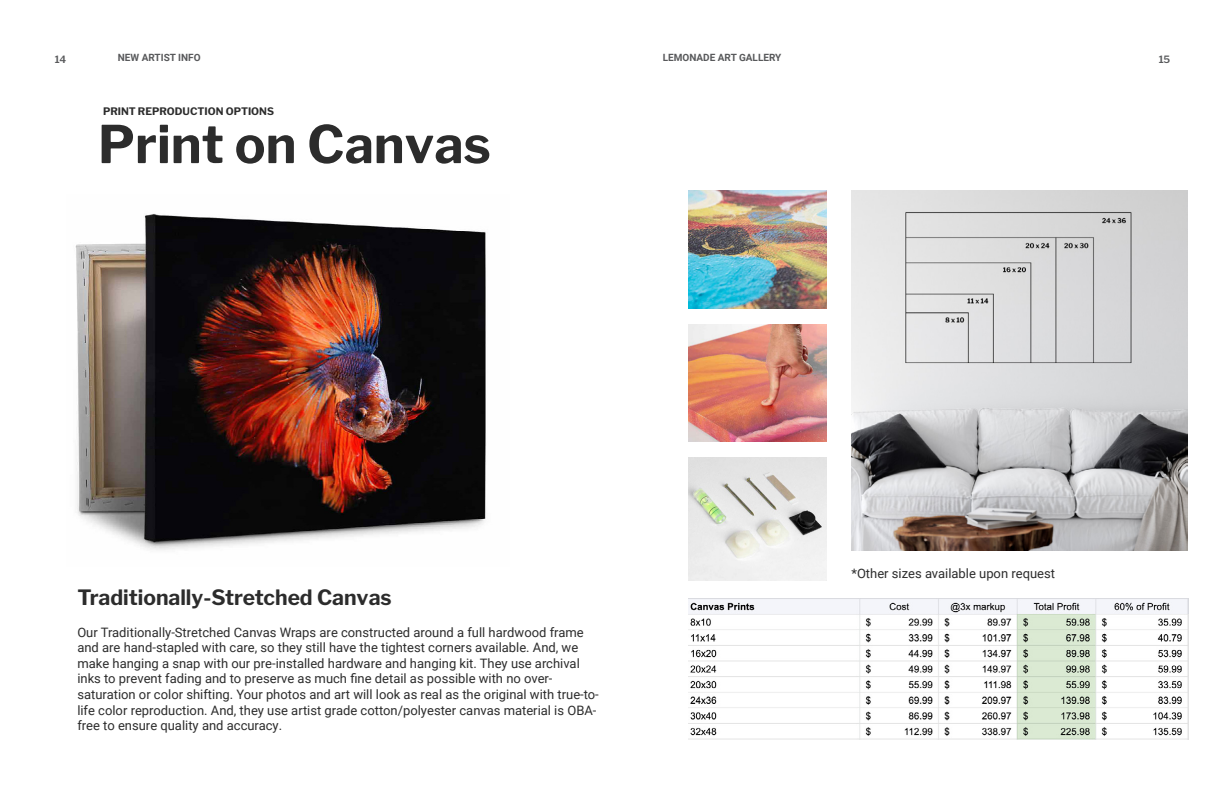
<style>
.page{position:relative;width:1224px;height:792px;background:#fff}
.page>*{position:absolute;margin:0;border:0;box-sizing:border-box;transform-origin:0 0}
.t1{font:700 51.8px "Libre Franklin";color:#2c2c2c}
.t2{font:700 21px "Libre Franklin";color:#2c2c2c}
.t3{font:13px/15.6px "Roboto";color:#2c2c2c}
.t4{font:700 10.3px "Libre Franklin";color:#2c2c2c}
.t5{font:700 10px "Roboto";color:#58595b}
.t6{font:600 10px "Libre Franklin";color:#58595b}
</style>
<div class="page">
<img style="left:689px;top:191px;width:137px;height:117px">
<img style="left:689px;top:324px;width:137px;height:117px">
<img style="left:689px;top:457px;width:137px;height:123px">
<img style="left:851px;top:190px;width:336px;height:360px">
<img style="left:75px;top:214px;width:411px;height:336px">
<img style="left:689px;top:598px;width:500px;height:142px">
<p class="t6" style="left:55px;top:54px;width:13px">14</p>
<p class="t5" style="left:118px;top:51px;width:84px">NEW ARTIST INFO</p>
<p class="t5" style="left:663px;top:51px;width:120px">LEMONADE ART GALLERY</p>
<p class="t6" style="left:1159px;top:54px;width:13px">15</p>
<p class="t4" style="left:103px;top:105px;width:173px">PRINT REPRODUCTION OPTIONS</p>
<h1 class="t1" style="left:98px;top:113px;width:394px">Print on Canvas</h1>
<h2 class="t2" style="left:77px;top:585px;width:316px">Traditionally-Stretched Canvas</h2>
<p class="t3" style="left:77px;top:624px;width:523px">Our Traditionally-Stretched Canvas Wraps are constructed around a full hardwood frame and are hand-stapled with care, so they still have the tightest corners available. And, we make hanging a snap with our pre-installed hardware and hanging kit. They use archival inks to prevent fading and to preserve as much fine detail as possible with no over&shy;saturation or color shifting. Your photos and art will look as real as the original with true-to&shy;life color reproduction. And, they use artist grade cotton/polyester canvas material is OBA&shy;free to ensure quality and accuracy.</p>
<p class="t3" style="left:851px;top:565px;width:205px">*Other sizes available upon request</p>
</div>
